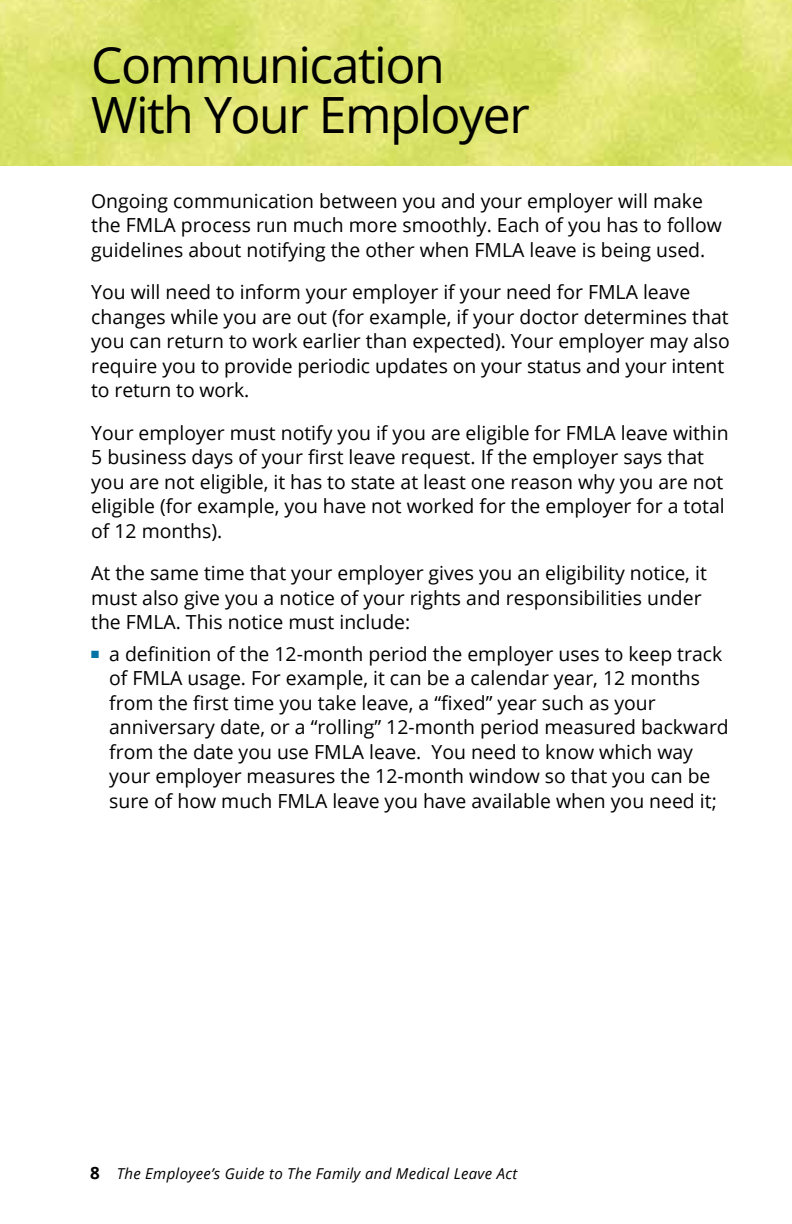
<style>
.page{position:relative;width:792px;height:1224px;background:#fff}
.page>*{position:absolute;margin:0;border:0;box-sizing:border-box;transform-origin:0 0}
.t1{font:50px/50px "Open Sans";letter-spacing:-.03em;color:#000}
.t2{font:19.4px/24.6px "Open Sans";color:#000}
.t3{font:italic 15px "Open Sans";letter-spacing:.02em;color:#000}
.s1{font-weight:700;font-style:normal;font-size:17px}
</style>
<div class="page">
<img style="left:0;top:0;width:792px;height:166px">
<h1 class="t1" style="left:91px;top:39px;width:440px">Communication<br>With Your employer</h1>
<p class="t2" style="left:91px;top:188px;width:632px">Ongoing communication between you and your employer will make the FMLA process run much more smoothly. Each of you has to follow guidelines about notifying the other when FMLA leave is being used.</p>
<p class="t2" style="left:91px;top:279px;width:640px">You will need to inform your employer if your need for FMLA leave changes while you are out (for example, if your doctor determines that you can return to work earlier than expected). Your employer may also</p>
<p class="t2" style="left:91px;top:353px;width:635px">require you to provide periodic updates on your status and your intent</p>
<p class="t2" style="left:91px;top:377px;width:160px">to return to work.</p>
<p class="t2" style="left:91px;top:420px;width:639px">Your employer must notify you if you are eligible for FMLA leave within 5 business days of your first leave request. If the employer says that you are not eligible, it has to state at least one reason why you are not eligible (for example, you have not worked for the employer for a total of 12 months).</p>
<p class="t2" style="left:91px;top:560px;width:617px">At the same time that your employer gives you an eligibility notice, it must also give you a notice of your rights and responsibilities under the FMLA. This notice must include:</p>
<p class="t2" style="left:109px;top:641px;width:621px;text-indent:-18px"><sup>■</sup> a definition of the 12-month period the employer uses to keep track of FMLA usage. For example, it can be a calendar year, 12 months from the first time you take leave, a “fixed” year such as your anniversary date, or a “rolling” 12-month period measured backward from the date you use FMLA leave. You need to know which way your employer measures the 12-month window so that you can be sure of how much FMLA leave you have available when you need it;</p>
<p class="t3" style="left:90px;top:1163px;width:429px"><span class="s1">8</span> The Employee’s Guide to The Family and Medical Leave Act</p>
</div>
